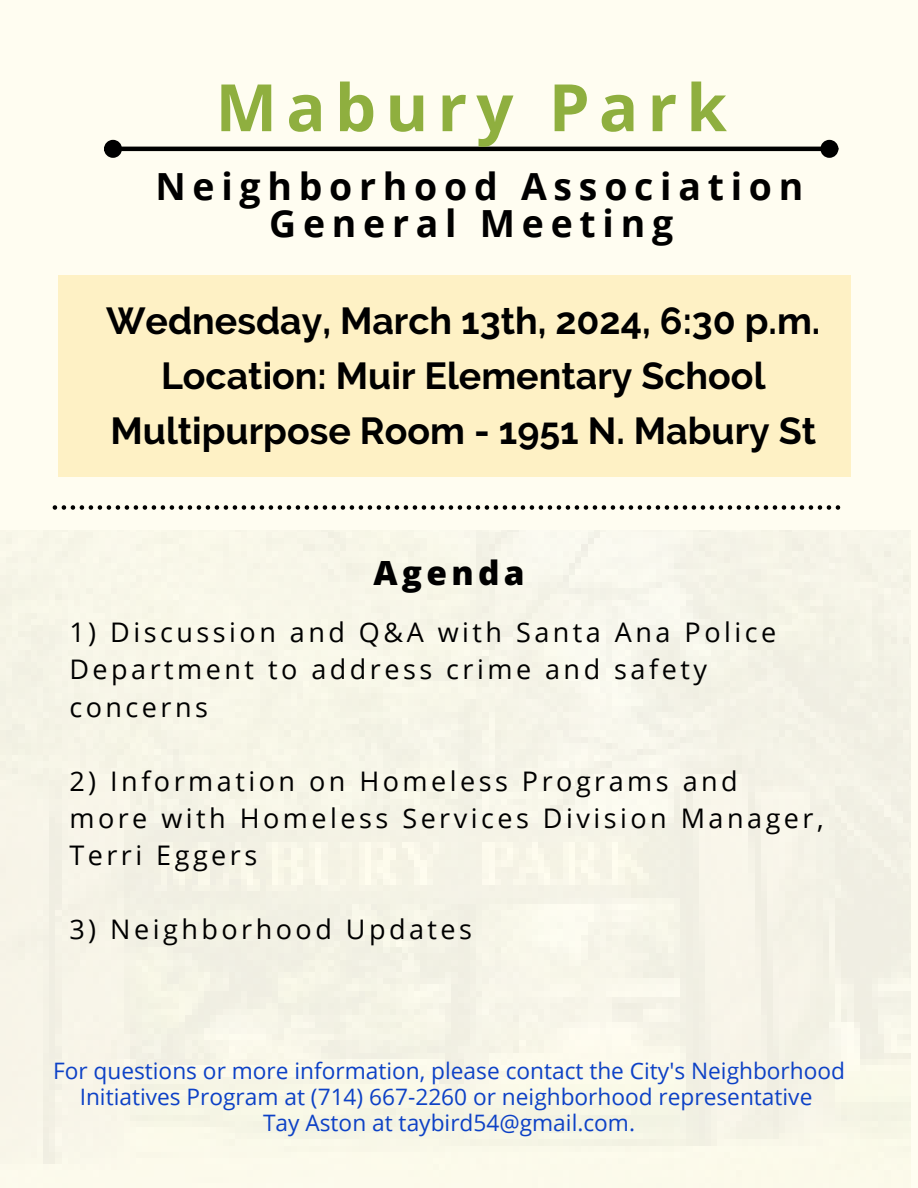
<style>
.page{position:relative;width:918px;height:1188px;background:#f9f8ea}
.page>*{position:absolute;margin:0;border:0;box-sizing:border-box;transform-origin:0 0}
.t1{font:700 65.4px "Open Sans";letter-spacing:.14em;color:#8faf3f}
.t2{font:700 37.5px/55.2px "Raleway";color:#000;text-align:center}
.t3{font:700 37.35px/37.2px "Open Sans";letter-spacing:.18em;color:#000;text-align:center}
.t4{font:800 33.45px "Open Sans";letter-spacing:.13em;color:#000}
.t5{font:27px/37.2px "Open Sans";letter-spacing:.13em;color:#000}
.t6{font:22.65px/25.8px "Open Sans";color:#0d41c6;text-align:center}
</style>
<div class="page">
<hr style="left:122px;top:147px;width:698px;height:4px;background:#000">
<div style="left:106px;top:142px;width:14px;height:14px;background:#000;border-radius:50%"></div>
<div style="left:104px;top:140px;width:18px;height:18px;border:4px solid #000;border-radius:50%"></div>
<div style="left:823px;top:142px;width:13px;height:14px;background:#000;border-radius:50%"></div>
<div style="left:820px;top:140px;width:18px;height:18px;border:4px solid #000;border-radius:50%"></div>
<svg style="left:53px;top:505px;width:787px;height:5px"></svg>
<div style="left:59px;top:275px;width:792px;height:201px;background:#fef1c5"></div>
<h4 class="t1" style="left:216px;top:61px;width:513px">Mabury Park</h4>
<h1 class="t3" style="left:155px;top:167px;width:650px">Neighborhood Association<br>General Meeting</h1>
<h4 class="t2" style="left:106px;top:293px;width:716px">Wednesday, March 13th, 2024, 6:30 p.m.<br>Location: Muir Elementary School<br>Multipurpose Room - 1951 N. Mabury St</h4>
<h2 class="t4" style="left:373px;top:549px;width:153px">Agenda</h2>
<h2 class="t5" style="left:69px;top:613px;width:708px">1) Discussion and Q&amp;A with Santa Ana Police<br>Department to address crime and safety concerns</h2>
<p class="t5" style="left:69px;top:762px;width:756px">2) Information on Homeless Programs and<br>more with Homeless Services Division Manager,<br>Terri Eggers</p>
<h3 class="t5" style="left:69px;top:910px;width:404px">3) Neighborhood Updates</h3>
<h4 class="t6" style="left:53px;top:1057px;width:794px">For questions or more information, please contact the City's Neighborhood<br>Initiatives Program at (714) 667-2260 or neighborhood representative</h4>
<p class="t6" style="left:263px;top:1109px;width:374px">Tay Aston at taybird54@gmail.com.</p>
</div>
